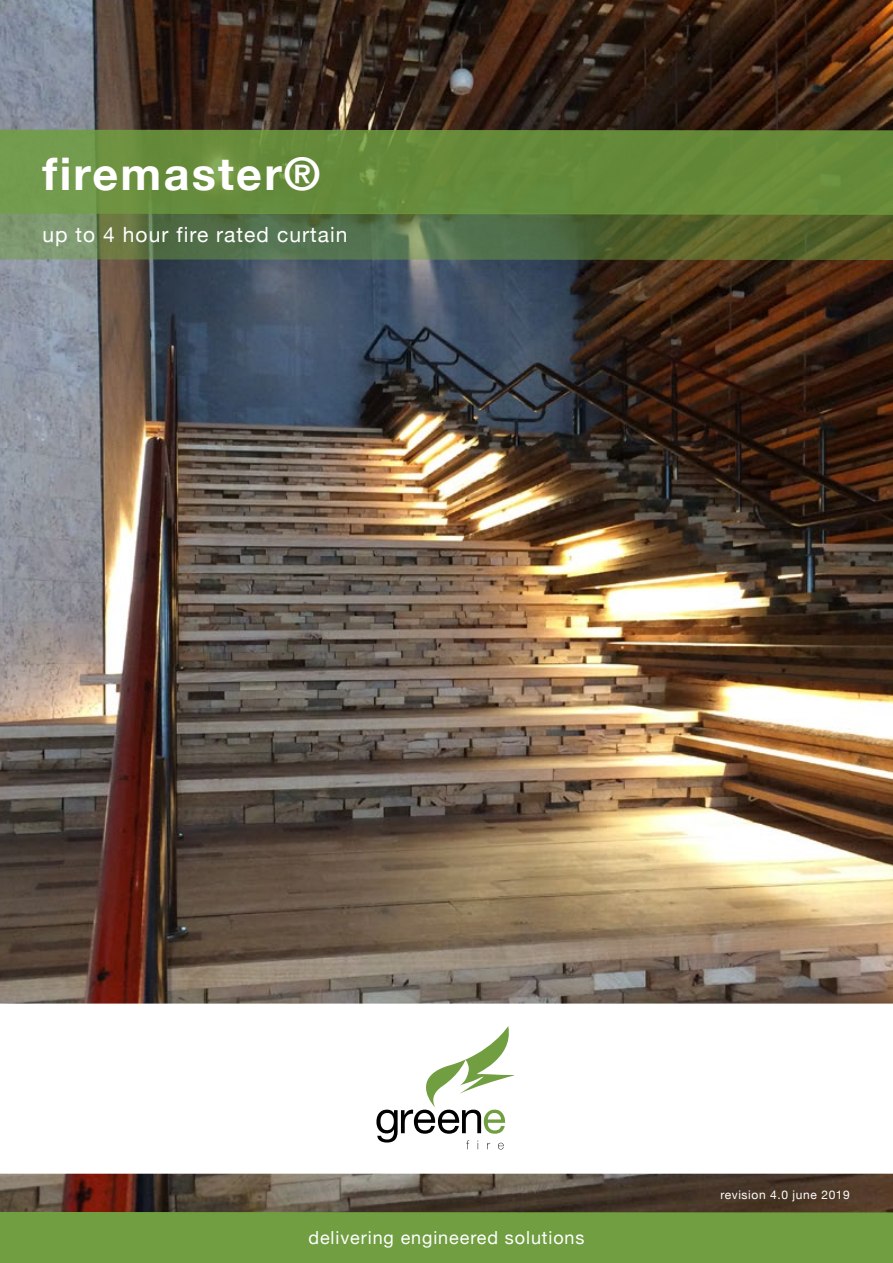
<style>
.page{position:relative;width:893px;height:1263px;background:#fff}
.page>*{position:absolute;margin:0;border:0;box-sizing:border-box;transform-origin:0 0}
.t1{font:700 45px "Helvetica Neue";letter-spacing:.05em;color:#fff}
.t2{font:21px "Helvetica Neue";letter-spacing:.05em;color:#fff}
.t3{font:18px "Helvetica Neue";letter-spacing:.05em;color:#fff}
.t4{font:12px "Helvetica Neue";letter-spacing:.05em;color:#fff}
</style>
<div class="page">
<img style="left:0;top:0;width:893px;height:1212px">
<div style="left:0;top:1212px;width:893px;height:51px;background:#709e40"></div>
<svg style="left:0;top:215px;width:893px;height:45px;background:#5a7043"></svg>
<svg style="left:0;top:130px;width:893px;height:85px;background:#678c3c"></svg>
<svg style="left:0;top:1003px;width:893px;height:171px"></svg>
<svg style="left:376px;top:1026px;width:140px;height:123px"></svg>
<h1 class="t1" style="left:43px;top:139px;width:279px">firemaster®</h1>
<p class="t2" style="left:43px;top:220px;width:306px">up to 4 hour fire rated curtain</p>
<p class="t3" style="left:308px;top:1224px;width:278px">delivering engineered solutions</p>
<p class="t4" style="left:720px;top:1185px;width:131px">revision 4.0 june 2019</p>
</div>
